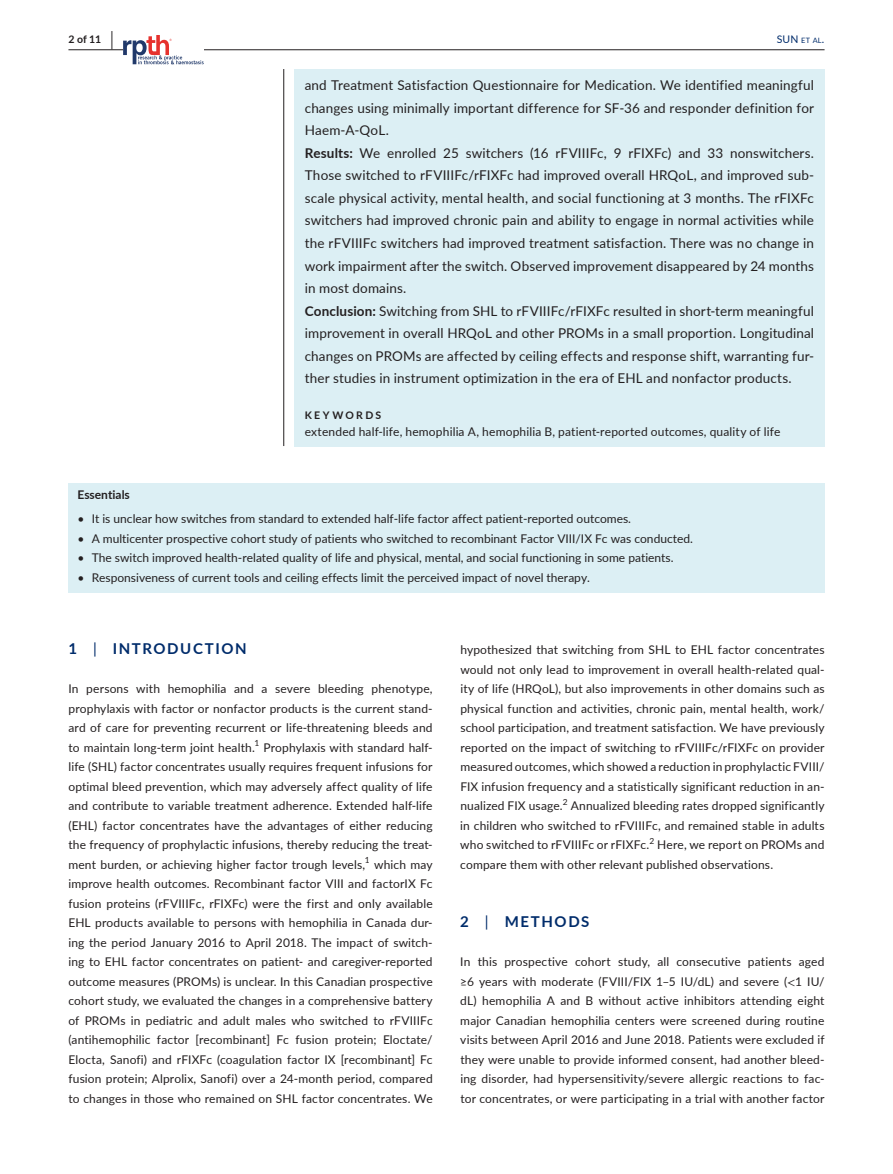
<style>
.page{position:relative;width:893px;height:1174px;background:#fff}
.page>*{position:absolute;margin:0;border:0;box-sizing:border-box;transform-origin:0 0}
.t1{font:700 15px "Lato";letter-spacing:.105em;color:#002c6b}
.t2{font:13.5px/22.5px "Lato";letter-spacing:.01em;color:#231f20}
.t3{font:12px/19.5px "Lato";letter-spacing:.005em;color:#231f20;text-align:justify}
.t4{font:700 12px "Lato";color:#231f20}
.t5{font:700 10.5px "Lato";letter-spacing:.22em;color:#231f20}
.t6{font:10.5px "Lato";color:#002c6b}
.t7{font:8.4px "Lato";color:#231f20}
.s1{font-size:19.5px}
.s2{font-size:7.35px}
.s3{font-weight:700}
.s4{font-weight:400}
.s5{font-family:"STIX"}
</style>
<div class="page">
<hr style="left:68px;top:49px;width:756px;height:1px;background:#231f20">
<svg style="left:123px;top:35px;width:81px;height:29px"></svg>
<div style="left:68px;top:483px;width:756px;height:27px;background:#dceff4"></div>
<div style="left:68px;top:504px;width:756px;height:30px;background:#dceff4"></div>
<div style="left:68px;top:523px;width:756px;height:31px;background:#dceff4"></div>
<div style="left:68px;top:543px;width:756px;height:30px;background:#dceff4"></div>
<div style="left:68px;top:562px;width:756px;height:31px;background:#dceff4"></div>
<div style="left:294px;top:69px;width:530px;height:377px;background:#dceff4"></div>
<hr style="left:283px;top:69px;width:1px;height:377px;background:#231f20">
<p class="t5" style="left:68px;top:31px;width:46px">2 of 11 <span class="s1">|</span></p>
<p class="t6" style="left:777px;top:31px;width:49px">SUN <span class="s2">et al</span>.</p>
<p class="t2" style="left:305px;top:74px;width:511px">and Treatment Satisfaction Questionnaire for Medication. We identified meaningful changes using minimally important difference for SF-36 and responder definition for Haem-A-QoL.<br><span class="s3">Results:</span> We enrolled 25 switchers (16 rFVIIIFc, 9 rFIXFc) and 33 nonswitchers.<br>Those switched to rFVIIIFc/rFIXFc had improved overall HRQoL, and improved sub&shy;scale physical activity, mental health, and social functioning at 3 months. The rFIXFc switchers had improved chronic pain and ability to engage in normal activities while the rFVIIIFc switchers had improved treatment satisfaction. There was no change in work impairment after the switch. Observed improvement disappeared by 24 months in most domains.<br><span class="s3">Conclusion:</span> Switching from SHL to rFVIIIFc/rFIXFc resulted in short-term meaningful improvement in overall HRQoL and other PROMs in a small proportion. Longitudinal changes on PROMs are affected by ceiling effects and response shift, warranting fur&shy;ther studies in instrument optimization in the era of EHL and nonfactor products.</p>
<p class="t5" style="left:305px;top:407px;width:78px">KEYWORDS</p>
<p class="t3" style="left:305px;top:421px;width:477px">extended half-life, hemophilia A, hemophilia B, patient-reported outcomes, quality of life</p>
<p class="t4" style="left:77px;top:486px;width:54px">Essentials</p>
<p class="t3" style="left:77px;top:508px;width:555px">• It is unclear how switches from standard to extended half-life factor affect patient-reported outcomes.</p>
<p class="t3" style="left:77px;top:528px;width:617px">• A multicenter prospective cohort study of patients who switched to recombinant Factor VIII/IX Fc was conducted.</p>
<p class="t3" style="left:77px;top:547px;width:598px">• The switch improved health-related quality of life and physical, mental, and social functioning in some patients.</p>
<p class="t3" style="left:77px;top:567px;width:514px">• Responsiveness of current tools and ceiling effects limit the perceived impact of novel therapy.</p>
<p class="t1" style="left:68px;top:638px;width:180px">1 <span class="s4">|</span> INTRODUCTION</p>
<p class="t3" style="left:68px;top:678px;width:366px">In persons with hemophilia and a severe bleeding phenotype, prophylaxis with factor or nonfactor products is the current stand&shy;ard of care for preventing recurrent or life-threatening bleeds and to maintain long-term joint health.</p>
<p class="t7" style="left:255px;top:737px;width:6px">1</p>
<p class="t3" style="left:68px;top:737px;width:366px;text-indent:195px">Prophylaxis with standard half&shy;life (SHL) factor concentrates usually requires frequent infusions for optimal bleed prevention, which may adversely affect quality of life and contribute to variable treatment adherence. Extended half-life (EHL) factor concentrates have the advantages of either reducing the frequency of prophylactic infusions, thereby reducing the treat&shy;ment burden, or achieving higher factor trough levels,</p>
<p class="t7" style="left:365px;top:854px;width:6px">1</p>
<p class="t3" style="left:68px;top:854px;width:366px;text-indent:306px">which may improve health outcomes. Recombinant factor VIII and factorIX Fc fusion proteins (rFVIIIFc, rFIXFc) were the first and only available EHL products available to persons with hemophilia in Canada dur&shy;ing the period January 2016 to April 2018. The impact of switch&shy;ing to EHL factor concentrates on patient- and caregiver-reported outcome measures (PROMs) is unclear. In this Canadian prospective cohort study, we evaluated the changes in a comprehensive battery of PROMs in pediatric and adult males who switched to rFVIIIFc (antihemophilic factor [recombinant] Fc fusion protein; Eloctate/ Elocta, Sanofi) and rFIXFc (coagulation factor IX [recombinant] Fc fusion protein; Alprolix, Sanofi) over a 24-month period, compared to changes in those who remained on SHL factor concentrates. We</p>
<p class="t3" style="left:460px;top:639px;width:366px">hypothesized that switching from SHL to EHL factor concentrates would not only lead to improvement in overall health-related qual&shy;ity of life (HRQoL), but also improvements in other domains such as physical function and activities, chronic pain, mental health, work/ school participation, and treatment satisfaction. We have previously reported on the impact of switching to rFVIIIFc/rFIXFc on provider measured outcomes, which showed a reduction in prophylactic FVIII/ FIX infusion frequency and a statistically significant reduction in an&shy;nualized FIX usage.</p>
<p class="t7" style="left:563px;top:796px;width:6px">2</p>
<p class="t3" style="left:460px;top:795px;width:366px;text-indent:111px">Annualized bleeding rates dropped significantly in children who switched to rFVIIIFc, and remained stable in adults who switched to rFVIIIFc or rFIXFc.</p>
<p class="t7" style="left:650px;top:835px;width:6px">2</p>
<p class="t3" style="left:460px;top:834px;width:366px;text-indent:197px">Here, we report on PROMs and compare them with other relevant published observations.</p>
<p class="t1" style="left:460px;top:911px;width:131px">2 <span class="s4">|</span> METHODS</p>
<p class="t3" style="left:460px;top:951px;width:366px">In this prospective cohort study, all consecutive patients aged ≥6 years with moderate (FVIII/FIX 1–5 IU/dL) and severe (<span class="s5">&lt;</span>1 IU/ dL) hemophilia A and B without active inhibitors attending eight major Canadian hemophilia centers were screened during routine visits between April 2016 and June 2018. Patients were excluded if they were unable to provide informed consent, had another bleed&shy;ing disorder, had hypersensitivity/severe allergic reactions to fac&shy;tor concentrates, or were participating in a trial with another factor</p>
</div>
